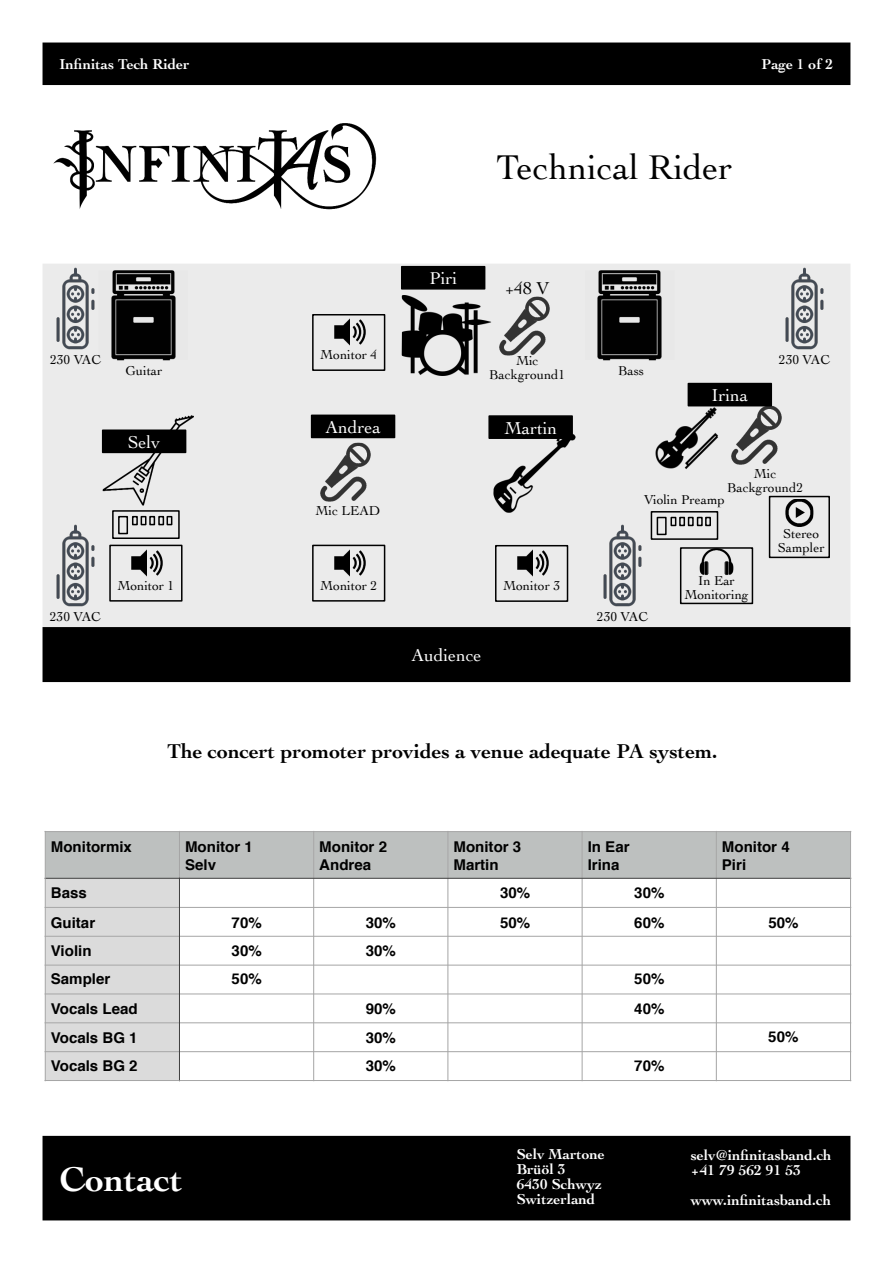
<style>
.page{position:relative;width:893px;height:1263px;background:#fff}
.page>*{position:absolute;margin:0;border:0;box-sizing:border-box;transform-origin:0 0}
.t1{font:36px "Cochin";color:#000}
.t2{font:700 36px "Cochin";color:#fff}
.t3{font:700 21px "Cochin";color:#000}
.t4{font:18px "Cochin";color:#fff}
.t5{font:18px "Cochin";color:#000}
.t6{font:700 15px/15px "Cochin";color:#fff}
.t7{font:700 14.85px/17.5px "Helvetica";color:#000}
.t8{font:13.5px/13.5px "Cochin";color:#000;text-align:center}
</style>
<div class="page">
<img style="left:53px;top:123px;width:324px;height:87px">
<div style="left:43px;top:264px;width:807px;height:363px;background:#ebebeb"></div>
<div style="left:769px;top:496px;width:61px;height:62px;border:2px solid #000"></div>
<img style="left:785px;top:499px;width:28px;height:28px">
<img style="left:56px;top:267px;width:39px;height:83px">
<img style="left:785px;top:267px;width:39px;height:83px">
<img style="left:56px;top:524px;width:65px;height:83px">
<img style="left:603px;top:519px;width:63px;height:88px">
<img style="left:111px;top:270px;width:65px;height:90px">
<img style="left:597px;top:270px;width:65px;height:90px">
<img style="left:655px;top:387px;width:75px;height:82px">
<img style="left:402px;top:295px;width:89px;height:81px">
<div style="left:109px;top:545px;width:74px;height:57px;border:2px solid #000"></div>
<img style="left:130px;top:545px;width:34px;height:32px">
<div style="left:312px;top:545px;width:73px;height:57px;border:2px solid #000"></div>
<img style="left:333px;top:545px;width:34px;height:32px">
<div style="left:495px;top:545px;width:73px;height:57px;border:2px solid #000"></div>
<img style="left:515px;top:546px;width:35px;height:31px">
<div style="left:680px;top:547px;width:73px;height:57px;border:2px solid #000"></div>
<img style="left:699px;top:547px;width:35px;height:29px">
<div style="left:312px;top:314px;width:73px;height:57px;border:2px solid #000"></div>
<img style="left:333px;top:315px;width:34px;height:31px">
<img style="left:320px;top:443px;width:51px;height:59px">
<div style="left:651px;top:511px;width:67px;height:29px;border:2px solid #000"></div>
<div style="left:657px;top:517px;width:10px;height:18px;border:2px solid #000"></div>
<div style="left:670px;top:517px;width:6px;height:9px;border:2px solid #000"></div>
<div style="left:679px;top:517px;width:6px;height:9px;border:2px solid #000"></div>
<div style="left:688px;top:517px;width:6px;height:9px;border:2px solid #000"></div>
<div style="left:697px;top:517px;width:6px;height:9px;border:2px solid #000"></div>
<div style="left:705px;top:517px;width:6px;height:9px;border:2px solid #000"></div>
<img style="left:499px;top:296px;width:51px;height:59px">
<img style="left:730px;top:406px;width:52px;height:59px">
<img style="left:103px;top:415px;width:91px;height:90px">
<img style="left:493px;top:434px;width:83px;height:79px">
<div style="left:112px;top:510px;width:68px;height:29px;border:2px solid #000"></div>
<div style="left:118px;top:516px;width:10px;height:18px;border:2px solid #000"></div>
<div style="left:132px;top:516px;width:6px;height:9px;border:2px solid #000"></div>
<div style="left:141px;top:516px;width:5px;height:9px;border:2px solid #000"></div>
<div style="left:149px;top:516px;width:6px;height:9px;border:2px solid #000"></div>
<div style="left:158px;top:516px;width:6px;height:9px;border:2px solid #000"></div>
<div style="left:167px;top:516px;width:5px;height:9px;border:2px solid #000"></div>
<div style="left:102px;top:429px;width:84px;height:24px;background:#000;border:2px solid #000"></div>
<div style="left:311px;top:415px;width:84px;height:23px;background:#000"></div>
<div style="left:488px;top:415px;width:85px;height:24px;background:#000;border:2px solid #000"></div>
<div style="left:688px;top:383px;width:84px;height:23px;background:#000"></div>
<div style="left:401px;top:266px;width:84px;height:24px;background:#000;border:2px solid #000"></div>
<div style="left:43px;top:627px;width:807px;height:55px;background:#000"></div>
<svg style="left:44px;top:831px;width:807px;height:250px"></svg>
<div style="left:43px;top:43px;width:807px;height:42px;background:#000"></div>
<div style="left:43px;top:1136px;width:807px;height:84px;background:#000"></div>
<p class="t6" style="left:59px;top:57px;width:132px">Infinitas Tech Rider</p>
<p class="t6" style="left:762px;top:57px;width:73px">Page 1 of 2</p>
<p class="t4" style="left:429px;top:268px;width:29px">Piri</p>
<h1 class="t1" style="left:496px;top:146px;width:238px">Technical Rider</h1>
<p class="t5" style="left:505px;top:278px;width:46px">+48 V</p>
<p class="t8" style="left:320px;top:348px;width:58px">Monitor 4</p>
<p class="t8" style="left:50px;top:353px;width:52px">230 VAC</p>
<p class="t8" style="left:779px;top:353px;width:52px">230 VAC</p>
<p class="t8" style="left:489px;top:354px;width:77px">Mic<br>Background1</p>
<p class="t8" style="left:125px;top:364px;width:39px">Guitar</p>
<p class="t8" style="left:618px;top:364px;width:28px">Bass</p>
<p class="t4" style="left:128px;top:432px;width:34px">Selv</p>
<p class="t4" style="left:325px;top:417px;width:57px">Andrea</p>
<p class="t4" style="left:504px;top:417px;width:54px">Martin</p>
<p class="t8" style="left:316px;top:504px;width:66px">Mic LEAD</p>
<p class="t4" style="left:711px;top:385px;width:38px">Irina</p>
<p class="t8" style="left:727px;top:467px;width:77px">Mic<br>Background2</p>
<p class="t8" style="left:644px;top:493px;width:82px">Violin Preamp</p>
<p class="t8" style="left:778px;top:527px;width:48px">Stereo<br>Sampler</p>
<p class="t8" style="left:117px;top:579px;width:58px">Monitor 1</p>
<p class="t8" style="left:320px;top:579px;width:58px">Monitor 2</p>
<p class="t8" style="left:503px;top:579px;width:58px">Monitor 3</p>
<p class="t8" style="left:684px;top:574px;width:66px">In Ear<br>Monitoring</p>
<p class="t8" style="left:50px;top:610px;width:52px">230 VAC</p>
<p class="t8" style="left:597px;top:610px;width:52px">230 VAC</p>
<p class="t4" style="left:411px;top:645px;width:72px">Audience</p>
<h2 class="t3" style="left:167px;top:739px;width:552px">The concert promoter provides a venue adequate PA system.</h2>
<p class="t7" style="left:51px;top:839px;width:83px">Monitormix</p>
<p class="t7" style="left:185px;top:839px;width:69px">Monitor 1<br>Selv</p>
<p class="t7" style="left:319px;top:839px;width:69px">Monitor 2<br>Andrea</p>
<p class="t7" style="left:453px;top:839px;width:69px">Monitor 3<br>Martin</p>
<p class="t7" style="left:588px;top:839px;width:43px">In Ear<br>Irina</p>
<p class="t7" style="left:722px;top:839px;width:69px">Monitor 4<br>Piri</p>
<p class="t7" style="left:51px;top:885px;width:38px">Bass</p>
<p class="t7" style="left:500px;top:885px;width:32px">30%</p>
<p class="t7" style="left:634px;top:885px;width:32px">30%</p>
<p class="t7" style="left:51px;top:915px;width:46px">Guitar</p>
<p class="t7" style="left:232px;top:915px;width:32px">70%</p>
<p class="t7" style="left:366px;top:915px;width:32px">30%</p>
<p class="t7" style="left:500px;top:915px;width:32px">50%</p>
<p class="t7" style="left:634px;top:915px;width:32px">60%</p>
<p class="t7" style="left:768px;top:915px;width:32px">50%</p>
<p class="t7" style="left:51px;top:943px;width:42px">Violin</p>
<p class="t7" style="left:232px;top:943px;width:32px">30%</p>
<p class="t7" style="left:366px;top:943px;width:32px">30%</p>
<p class="t7" style="left:51px;top:972px;width:61px">Sampler</p>
<p class="t7" style="left:232px;top:972px;width:32px">50%</p>
<p class="t7" style="left:634px;top:972px;width:32px">50%</p>
<p class="t7" style="left:51px;top:1001px;width:88px">Vocals Lead</p>
<p class="t7" style="left:366px;top:1001px;width:32px">90%</p>
<p class="t7" style="left:634px;top:1001px;width:32px">40%</p>
<p class="t7" style="left:51px;top:1030px;width:88px">Vocals BG 1</p>
<p class="t7" style="left:366px;top:1030px;width:32px">30%</p>
<p class="t7" style="left:51px;top:1058px;width:88px">Vocals BG 2</p>
<p class="t7" style="left:366px;top:1058px;width:32px">30%</p>
<p class="t7" style="left:634px;top:1058px;width:32px">70%</p>
<p class="t7" style="left:768px;top:1029px;width:32px">50%</p>
<h1 class="t2" style="left:59px;top:1158px;width:125px">Contact</h1>
<p class="t6" style="left:517px;top:1146px;width:90px">Selv Martone<br>Brüöl 3<br>6430 Schwyz<br>Switzerland</p>
<p class="t6" style="left:691px;top:1147px;width:142px">selv@infinitasband.ch +41 79 562 91 53</p>
<p class="t6" style="left:691px;top:1192px;width:142px">www.infinitasband.ch</p>
</div>
